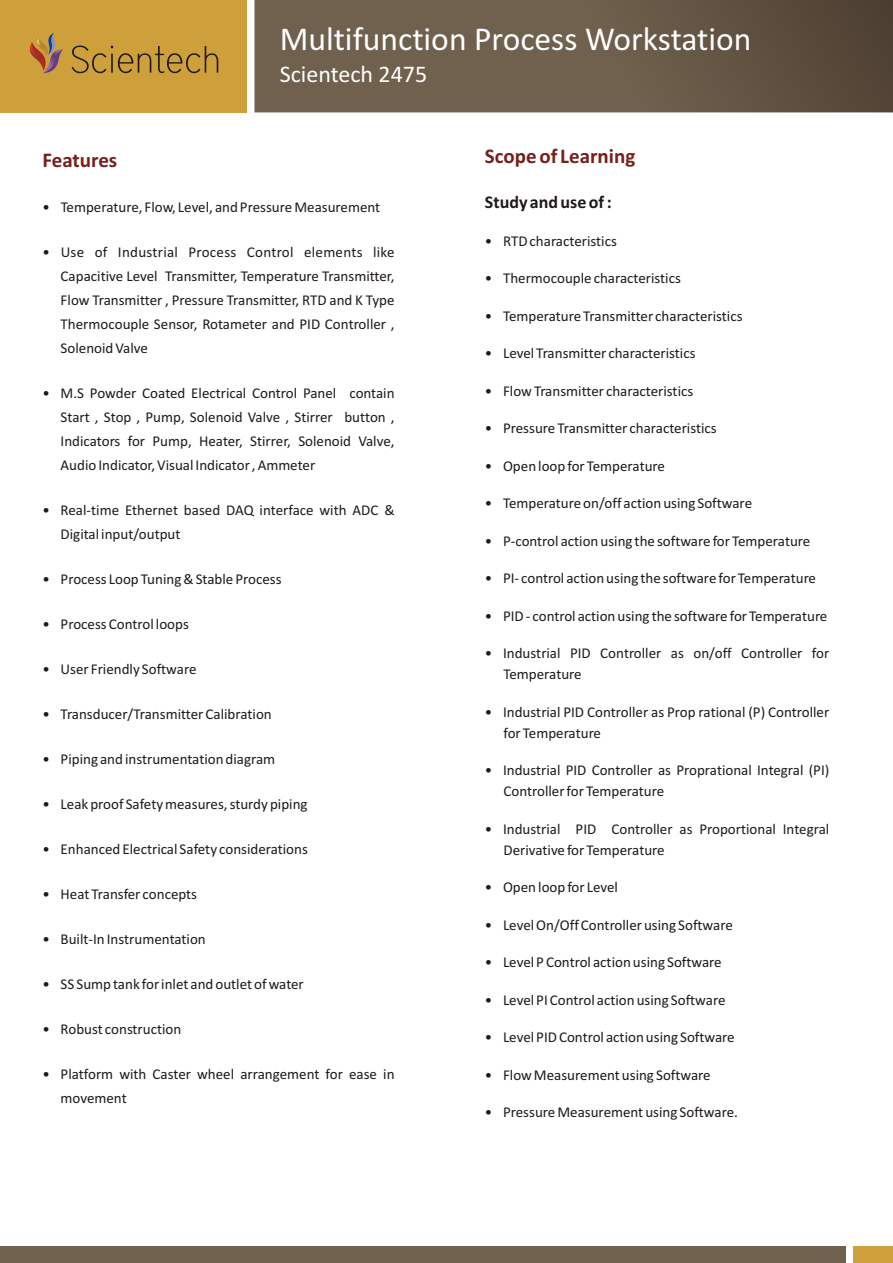
<style>
.page{position:relative;width:893px;height:1263px;background:#fff}
.page>*{position:absolute;margin:0;border:0;box-sizing:border-box;transform-origin:0 0}
.t1{font:33.6px "Calibri";color:#fff}
.t2{font:24px "Calibri";color:#fff}
.t3{font:700 21px "Calibri";color:#781f1a}
.t4{font:700 18px "Calibri";color:#1f1a17}
.t5{font:15px/24px "Calibri";color:#1f1a17}
</style>
<div class="page">
<svg style="left:254px;top:0;width:639px;height:112px;background:#685948"></svg>
<div style="left:0;top:0;width:246px;height:112px;background:#cea03c"></div>
<svg style="left:72px;top:46px;width:146px;height:27px"></svg>
<svg style="left:29px;top:33px;width:34px;height:40px"></svg>
<div style="left:0;top:1246px;width:846px;height:17px;background:#70614f"></div>
<div style="left:853px;top:1246px;width:40px;height:17px;background:#cfa13d"></div>
<h1 class="t1" style="left:280px;top:25px;width:473px">Multifunction Process Workstation</h1>
<h2 class="t2" style="left:280px;top:64px;width:149px">Scientech 2475</h2>
<h3 class="t3" style="left:43px;top:152px;width:76px">Features</h3>
<p class="t5" style="left:43px;top:197px;width:339px">• Temperature, Flow, Level, and Pressure Measurement</p>
<p class="t5" style="left:61px;top:242px;width:335px;text-align:justify;text-indent:-18px">• Use of Industrial Process Control elements like Capacitive Level Transmitter, Temperature Transmitter, Flow Transmitter , Pressure Transmitter, RTD and K Type Thermocouple Sensor, Rotameter and PID Controller , Solenoid Valve</p>
<p class="t5" style="left:61px;top:383px;width:335px;text-align:justify;text-indent:-18px">• M.S Powder Coated Electrical Control Panel contain Start , Stop , Pump, Solenoid Valve , Stirrer button , Indicators for Pump, Heater, Stirrer, Solenoid Valve, Audio Indicator, Visual Indicator , Ammeter</p>
<p class="t5" style="left:61px;top:500px;width:335px;text-indent:-18px">• Real-time Ethernet based DAQ interface with ADC &amp;<br>Digital input/output</p>
<p class="t5" style="left:42px;top:569px;width:241px">• Process Loop Tuning &amp; Stable Process</p>
<p class="t5" style="left:42px;top:614px;width:148px">• Process Control loops</p>
<p class="t5" style="left:42px;top:659px;width:156px">• User Friendly Software</p>
<p class="t5" style="left:42px;top:704px;width:231px">• Transducer/Transmitter Calibration</p>
<p class="t5" style="left:42px;top:749px;width:234px">• Piping and instrumentation diagram</p>
<p class="t5" style="left:42px;top:794px;width:267px">• Leak proof Safety measures, sturdy piping</p>
<p class="t5" style="left:42px;top:839px;width:267px">• Enhanced Electrical Safety considerations</p>
<p class="t5" style="left:42px;top:884px;width:156px">• Heat Transfer concepts</p>
<p class="t5" style="left:42px;top:929px;width:165px">• Built-In Instrumentation</p>
<p class="t5" style="left:42px;top:974px;width:263px">• SS Sump tank for inlet and outlet of water</p>
<p class="t5" style="left:42px;top:1019px;width:140px">• Robust construction</p>
<p class="t5" style="left:61px;top:1064px;width:335px;text-indent:-18px">• Platform with Caster wheel arrangement for ease in movement</p>
<h3 class="t3" style="left:485px;top:147px;width:152px">Scope of Learning</h3>
<p class="t4" style="left:485px;top:195px;width:128px">Study and use of :</p>
<p class="t5" style="left:485px;top:230px;width:133px">• RTD characteristics</p>
<p class="t5" style="left:485px;top:267px;width:198px">• Thermocouple characteristics</p>
<p class="t5" style="left:485px;top:305px;width:259px">• Temperature Transmitter characteristics</p>
<p class="t5" style="left:485px;top:342px;width:212px">• Level Transmitter characteristics</p>
<p class="t5" style="left:485px;top:380px;width:210px">• Flow Transmitter characteristics</p>
<p class="t5" style="left:485px;top:417px;width:233px">• Pressure Transmitter characteristics</p>
<p class="t5" style="left:485px;top:455px;width:182px">• Open loop for Temperature</p>
<p class="t5" style="left:485px;top:492px;width:269px">• Temperature on/off action using Software</p>
<p class="t5" style="left:485px;top:530px;width:327px">• P-control action using the software for Temperature</p>
<p class="t5" style="left:485px;top:567px;width:333px">• PI- control action using the software for Temperature</p>
<p class="t5" style="left:485px;top:605px;width:344px">• PID - control action using the software for Temperature</p>
<p class="t5" style="left:503px;top:644px;width:327px;line-height:21px;text-indent:-19px">• Industrial PID Controller as on/off Controller for<br>Temperature</p>
<p class="t5" style="left:503px;top:702px;width:327px;line-height:21px;text-indent:-19px">• Industrial PID Controller as Prop rational (P) Controller for Temperature</p>
<p class="t5" style="left:503px;top:761px;width:327px;line-height:21px;text-indent:-19px">• Industrial PID Controller as Proprational Integral (PI)<br>Controller for Temperature</p>
<p class="t5" style="left:503px;top:819px;width:327px;line-height:21px;text-indent:-19px">• Industrial PID Controller as Proportional Integral<br>Derivative for Temperature</p>
<p class="t5" style="left:485px;top:876px;width:135px">• Open loop for Level</p>
<p class="t5" style="left:485px;top:914px;width:249px">• Level On/Off Controller using Software</p>
<p class="t5" style="left:485px;top:951px;width:238px">• Level P Control action using Software</p>
<p class="t5" style="left:485px;top:989px;width:242px">• Level PI Control action using Software</p>
<p class="t5" style="left:485px;top:1026px;width:251px">• Level PID Control action using Software</p>
<p class="t5" style="left:485px;top:1064px;width:227px">• Flow Measurement using Software</p>
<p class="t5" style="left:485px;top:1101px;width:255px">• Pressure Measurement using Software.</p>
</div>
